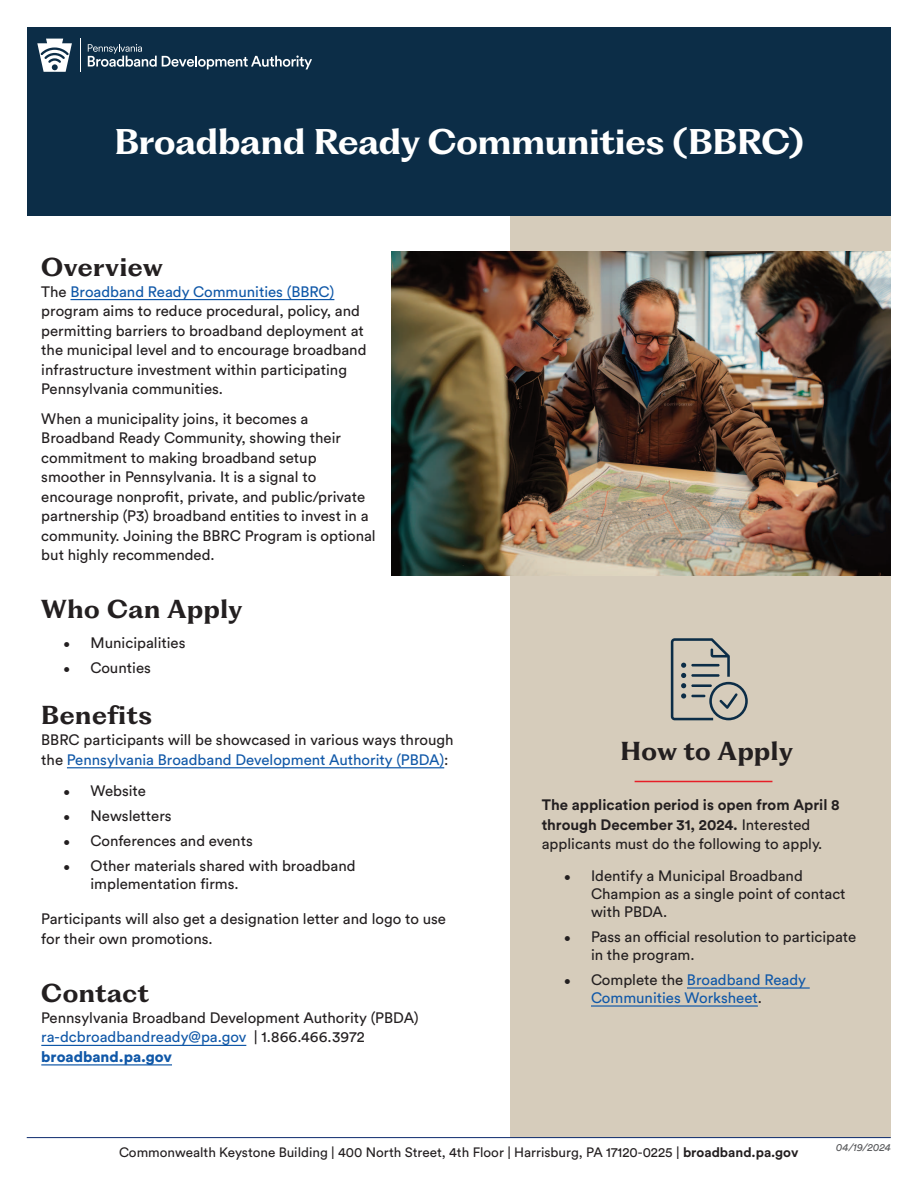
<style>
.page{position:relative;width:918px;height:1188px;background:#fff}
.page>*{position:absolute;margin:0;border:0;box-sizing:border-box;transform-origin:0 0}
.t1{font:700 33px "PP Fragment Glare";color:#fff}
.t2{font:700 24px "PP Fragment Glare";letter-spacing:.025em;color:#231f20}
.t3{font:15px/19.5px "Circular Std";color:#231f20}
.t4{font:700 15px/19.5px "Circular Std";color:#231f20}
.t5{font:15px "Circular Std";color:#1058a8}
.t6{font:13.5px "Circular Std";color:#231f20}
.t7{font:italic 10.5px "Circular Std";color:#57585a}
.s1{color:#1058a8}
.s2{font-size:12px}
.s3{font-weight:900;color:#1058a8}
.s4{font-weight:400}
.s5{font-size:12px;color:#231f20}
.s6{color:#231f20}
.s7{font-weight:700}
</style>
<div class="page">
<div style="left:510px;top:169px;width:381px;height:969px;background:#d6ccbb"></div>
<hr style="left:27px;top:1137px;width:864px;height:1px;background:#0d2b6d">
<hr style="left:70px;top:299px;width:264px;height:1px;background:#1058a8">
<hr style="left:67px;top:767px;width:377px;height:1px;background:#1058a8">
<hr style="left:41px;top:1045px;width:205px;height:1px;background:#1058a8">
<hr style="left:41px;top:1064px;width:131px;height:2px;background:#1058a8">
<div style="left:27px;top:27px;width:864px;height:189px;background:#0c2d47"></div>
<svg style="left:37px;top:39px;width:35px;height:33px"></svg>
<hr style="left:80px;top:39px;width:1px;height:33px;background:#fff">
<svg style="left:88px;top:44px;width:224px;height:25px"></svg>
<img style="left:392px;top:251px;width:499px;height:325px">
<hr style="left:687px;top:987px;width:119px;height:2px;background:#1058a8">
<hr style="left:591px;top:1005px;width:167px;height:2px;background:#1058a8">
<hr style="left:635px;top:781px;width:137px;height:1px;background:#e61e27">
<svg style="left:671px;top:638px;width:77px;height:82px"></svg>
<h1 class="t1" style="left:114px;top:123px;width:691px">Broadband Ready Communities (BBRC)</h1>
<p class="t2" style="left:41px;top:253px;width:123px">Overview</p>
<p class="t3" style="left:41px;top:283px;width:327px">The <span class="s1">Broadband Ready Communities (BBRC) </span>program aims to reduce procedural, policy, and permitting barriers to broadband deployment at the municipal level and to encourage broadband infrastructure investment within participating Pennsylvania communities.</p>
<p class="t3" style="left:41px;top:410px;width:336px">When a municipality joins, it becomes a Broadband Ready Community, showing their commitment to making broadband setup smoother in Pennsylvania. It is a signal to encourage nonprofit, private, and public/private partnership (P3) broadband entities to invest in a community. Joining the BBRC Program is optional but highly recommended.</p>
<p class="t2" style="left:41px;top:596px;width:203px">Who Can Apply</p>
<p class="t3" style="left:64px;top:634px;width:124px"><span class="s2">•</span> Municipalities</p>
<p class="t3" style="left:64px;top:659px;width:89px"><span class="s2">•</span> Counties</p>
<p class="t2" style="left:41px;top:702px;width:112px">Benefits</p>
<p class="t3" style="left:41px;top:732px;width:414px">BBRC participants will be showcased in various ways through the <span class="s1">Pennsylvania Broadband Development Authority (PBDA)</span>:</p>
<p class="t3" style="left:64px;top:783px;width:84px"><span class="s2">•</span> Website</p>
<p class="t3" style="left:64px;top:808px;width:110px"><span class="s2">•</span> Newsletters</p>
<p class="t3" style="left:64px;top:833px;width:191px"><span class="s2">•</span> Conferences and events</p>
<p class="t3" style="left:91px;top:858px;width:267px;line-height:18px;text-indent:-27px"><span class="s2">•</span> Other materials shared with broadband implementation firms.</p>
<p class="t3" style="left:41px;top:911px;width:406px">Participants will also get a designation letter and logo to use for their own promotions.</p>
<p class="t2" style="left:41px;top:980px;width:109px">Contact</p>
<p class="t3" style="left:41px;top:1009px;width:379px">Pennsylvania Broadband Development Authority (PBDA) <span class="s1">ra-dcbroadbandready@pa.gov</span> | 1.866.466.3972 <span class="s3">broadband.pa.gov</span></p>
<p class="t2" style="left:620px;top:737px;width:174px">How to Apply</p>
<p class="t4" style="left:542px;top:797px;width:299px">The application period is open from April 8 through December 31, 2024. <span class="s4">Interested applicants must do the following to apply.</span></p>
<p class="t3" style="left:591px;top:868px;width:256px;line-height:18px;text-indent:-27px"><span class="s2">•</span> Identify a Municipal Broadband<br>Champion as a single point of contact with PBDA.</p>
<p class="t3" style="left:591px;top:929px;width:267px;line-height:18px;text-indent:-27px"><span class="s2">•</span> Pass an official resolution to participate in the program.</p>
<p class="t5" style="left:564px;top:974px;width:244px"><span class="s5">•</span> <span class="s6">Complete the</span> Broadband Ready</p>
<p class="t5" style="left:591px;top:992px;width:173px">Communities Worksheet<span class="s6">.</span></p>
<p class="t6" style="left:119px;top:1147px;width:681px">Commonwealth Keystone Building | 400 North Street, 4th Floor | Harrisburg, PA 17120-0225 | <span class="s7">broadband.pa.gov</span></p>
<p class="t7" style="left:836px;top:1142px;width:56px">04/19/2024</p>
</div>
